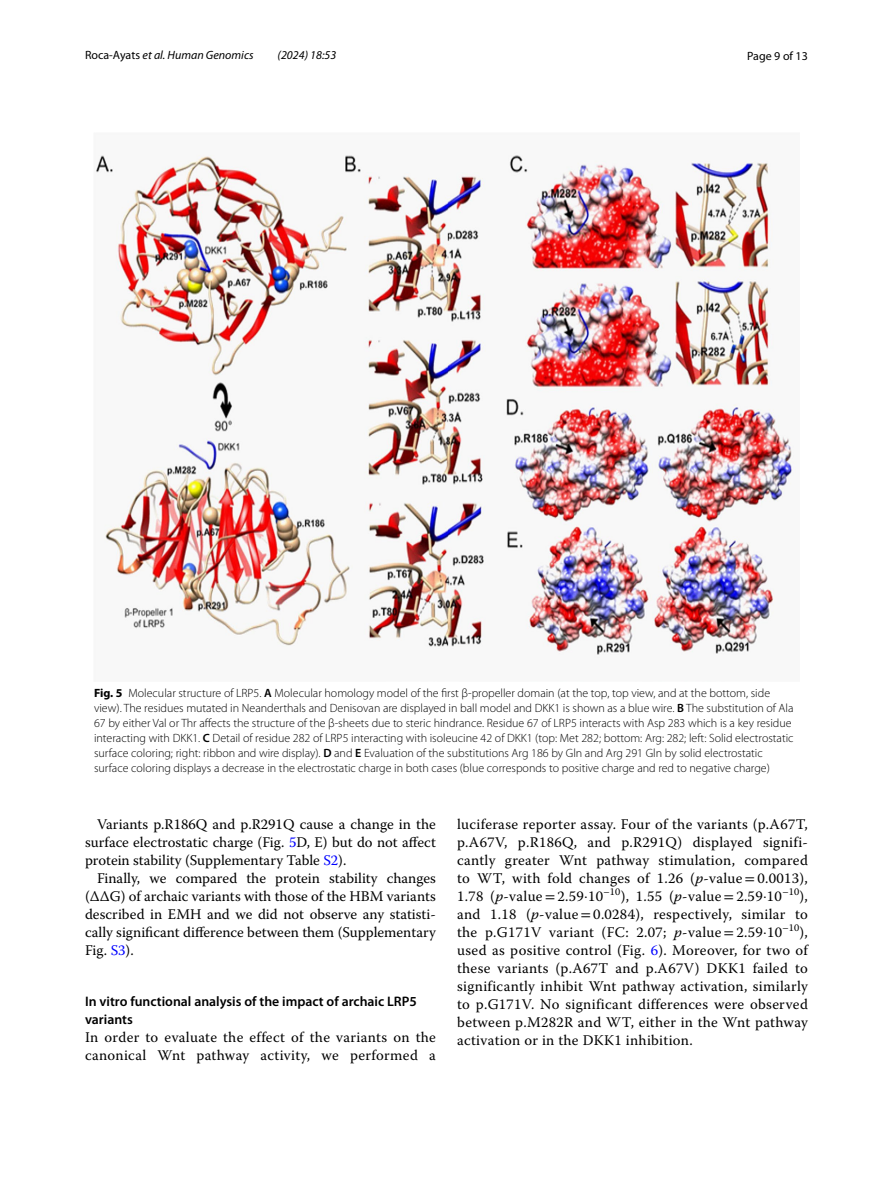
<style>
.page{position:relative;width:893px;height:1187px;background:#fff}
.page>*{position:absolute;margin:0;border:0;box-sizing:border-box;transform-origin:0 0}
.t1{font:14.7px/18px "Warnock Pro";letter-spacing:.015em;color:#000;text-align:justify}
.t2{font:600 13.8px/18px "Myriad Pro";color:#000}
.t3{font:300 12px/15px "Myriad Pro";color:#000}
.t4{font:italic 12px "Myriad Pro";color:#000}
.t5{font:12px "Myriad Pro";color:#000}
.s1{font-style:normal}
.s2{font-weight:700}
.s3{font-weight:600}
.s4{color:#00f}
.s5{font-style:italic}
.s6{font-family:"STIX"}
</style>
<div class="page">
<img style="left:96px;top:155px;width:700px;height:500px">
<p class="t4" style="left:85px;top:48px;width:170px"><span class="s1">Roca‑Ayats</span> et al. Human Genomics</p>
<p class="t4" style="left:278px;top:48px;width:60px">(2024) 18:53</p>
<p class="t5" style="left:747px;top:48px;width:62px">Page 9 of 13</p>
<p class="t3" style="left:94px;top:685px;width:701px"><span class="s2">Fig. 5</span> Molecular structure of LRP5. <span class="s3">A</span> Molecular homology model of the first β-propeller domain (at the top, top view, and at the bottom, side view). The residues mutated in Neanderthals and Denisovan are displayed in ball model and DKK1 is shown as a blue wire. <span class="s3">B</span> The substitution of Ala 67 by either Val or Thr affects the structure of the β-sheets due to steric hindrance. Residue 67 of LRP5 interacts with Asp 283 which is a key residue interacting with DKK1. <span class="s3">C</span> Detail of residue 282 of LRP5 interacting with isoleucine 42 of DKK1 (top: Met 282; bottom: Arg: 282; left: Solid electrostatic surface coloring; right: ribbon and wire display). <span class="s3">D</span> and <span class="s3">E</span> Evaluation of the substitutions Arg 186 by Gln and Arg 291 Gln by solid electrostatic surface coloring displays a decrease in the electrostatic charge in both cases (blue corresponds to positive charge and red to negative charge)</p>
<p class="t1" style="left:85px;top:814px;width:352px;text-indent:12px">Variants p.R186Q and p.R291Q cause a change in the surface electrostatic charge (Fig. <span class="s4">5</span>D, E) but do not affect protein stability (Supplementary Table <span class="s4">S2</span>).</p>
<p class="t1" style="left:85px;top:868px;width:352px;text-indent:12px">Finally, we compared the protein stability changes (ΔΔG) of archaic variants with those of the HBM variants described in EMH and we did not observe any statisti&shy;cally significant difference between them (Supplementary Fig. <span class="s4">S3</span>).</p>
<p class="t2" style="left:85px;top:992px;width:333px">In vitro functional analysis of the impact of archaic LRP5 variants</p>
<p class="t1" style="left:85px;top:1028px;width:352px">In order to evaluate the effect of the variants on the canonical Wnt pathway activity, we performed a</p>
<p class="t1" style="left:457px;top:814px;width:352px">luciferase reporter assay. Four of the variants (p.A67T, p.A67V, p.R186Q, and p.R291Q) displayed signifi&shy;cantly greater Wnt pathway stimulation, compared to WT, with fold changes of 1.26 (<span class="s5">p</span>-value<span class="s6">=</span>0.0013), 1.78 (<span class="s5">p</span>-value<span class="s6">=</span>2.59<span class="s6">·</span>10<sup>–10</sup>), 1.55 (<span class="s5">p</span>-value<span class="s6">=</span>2.59<span class="s6">·</span>10<sup>–10</sup>), and 1.18 (<span class="s5">p</span>-value<span class="s6">=</span>0.0284), respectively, similar to the p.G171V variant (FC: 2.07; <span class="s5">p</span>-value<span class="s6">=</span>2.59<span class="s6">·</span>10<sup>–10</sup>), used as positive control (Fig. <span class="s4">6</span>). Moreover, for two of these variants (p.A67T and p.A67V) DKK1 failed to significantly inhibit Wnt pathway activation, similarly to p.G171V. No significant differences were observed between p.M282R and WT, either in the Wnt pathway activation or in the DKK1 inhibition.</p>
</div>
